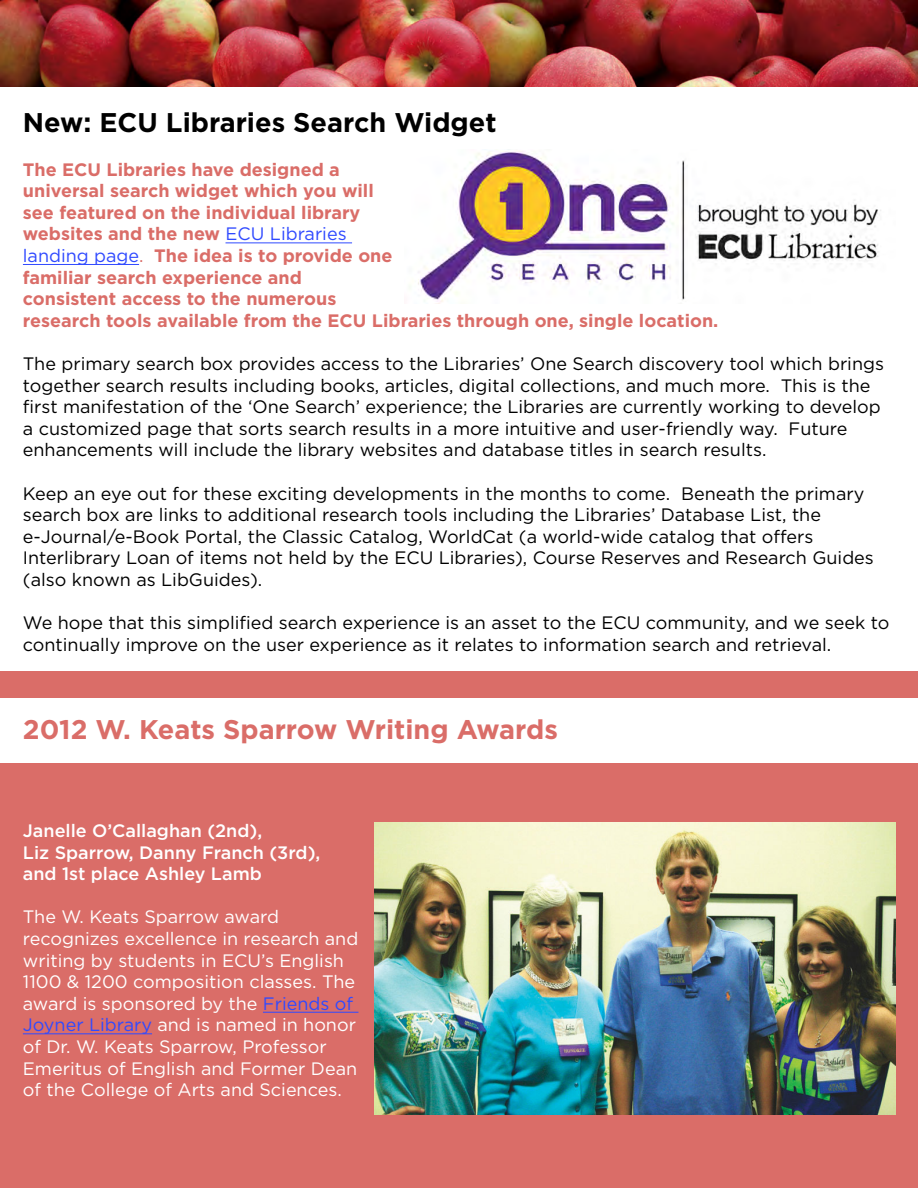
<style>
.page{position:relative;width:918px;height:1188px;background:#fff}
.page>*{position:absolute;margin:0;border:0;box-sizing:border-box;transform-origin:0 0}
.t1{font:700 27px "Gotham";color:#da6d68}
.t2{font:700 27px "Gotham";color:#000}
.t3{font:18px/21.6px "Gotham";color:#000}
.t4{font:700 18px/21.6px "Gotham";color:#da6d68}
.t5{font:18px/21.6px "Gotham";color:#fff}
.t6{font:500 18px/21.6px "Gotham";color:#fff}
.s1{font-weight:400;color:#304aff}
.s2{font-weight:400}
.s3{color:#304aff}
</style>
<div class="page">
<div style="left:0;top:672px;width:918px;height:516px;background:#da6d68"></div>
<div style="left:0;top:698px;width:918px;height:64px;background:#fff"></div>
<img style="left:0;top:0;width:918px;height:86px">
<hr style="left:226px;top:243px;width:126px;height:1px;background:#304aff">
<hr style="left:23px;top:264px;width:116px;height:1px;background:#304aff">
<hr style="left:263px;top:1012px;width:96px;height:1px;background:#304aff">
<hr style="left:23px;top:1034px;width:129px;height:1px;background:#304aff">
<img style="left:375px;top:822px;width:520px;height:293px">
<img style="left:418px;top:151px;width:463px;height:151px">
<h1 class="t2" style="left:23px;top:107px;width:475px">New: ECU Libraries Search Widget</h1>
<p class="t4" style="left:23px;top:158px;width:697px">The ECU Libraries have designed a<br>universal search widget which you will<br>see featured on the individual library<br>websites and the new <span class="s1">ECU Libraries<br>landing page</span><span class="s2">.</span> The idea is to provide one<br>familiar search experience and<br>consistent access to the numerous<br>research tools available from the ECU Libraries through one, single location.</p>
<p class="t3" style="left:23px;top:353px;width:863px">The primary search box provides access to the Libraries’ One Search discovery tool which brings together search results including books, articles, digital collections, and much more. This is the first manifestation of the ‘One Search’ experience; the Libraries are currently working to develop a customized page that sorts search results in a more intuitive and user-friendly way. Future enhancements will include the library websites and database titles in search results.</p>
<p class="t3" style="left:23px;top:482px;width:853px">Keep an eye out for these exciting developments in the months to come. Beneath the primary search box are links to additional research tools including the Libraries’ Database List, the e-Journal/e-Book Portal, the Classic Catalog, WorldCat (a world-wide catalog that offers Interlibrary Loan of items not held by the ECU Libraries), Course Reserves and Research Guides (also known as LibGuides).</p>
<p class="t3" style="left:23px;top:612px;width:868px">We hope that this simplified search experience is an asset to the ECU community, and we seek to continually improve on the user experience as it relates to information search and retrieval.</p>
<h1 class="t1" style="left:23px;top:714px;width:537px">2012 W. Keats Sparrow Writing Awards</h1>
<p class="t6" style="left:23px;top:819px;width:299px">Janelle O’Callaghan (2nd),<br>Liz Sparrow, Danny Franch (3rd), and 1st place Ashley Lamb</p>
<p class="t5" style="left:23px;top:906px;width:337px">The W. Keats Sparrow award recognizes excellence in research and writing by students in ECU’s English 1100 &amp; 1200 composition classes. The award is sponsored by the <span class="s3">Friends of Joyner Library</span> and is named in honor of Dr. W. Keats Sparrow, Professor Emeritus of English and Former Dean of the College of Arts and Sciences.</p>
</div>
